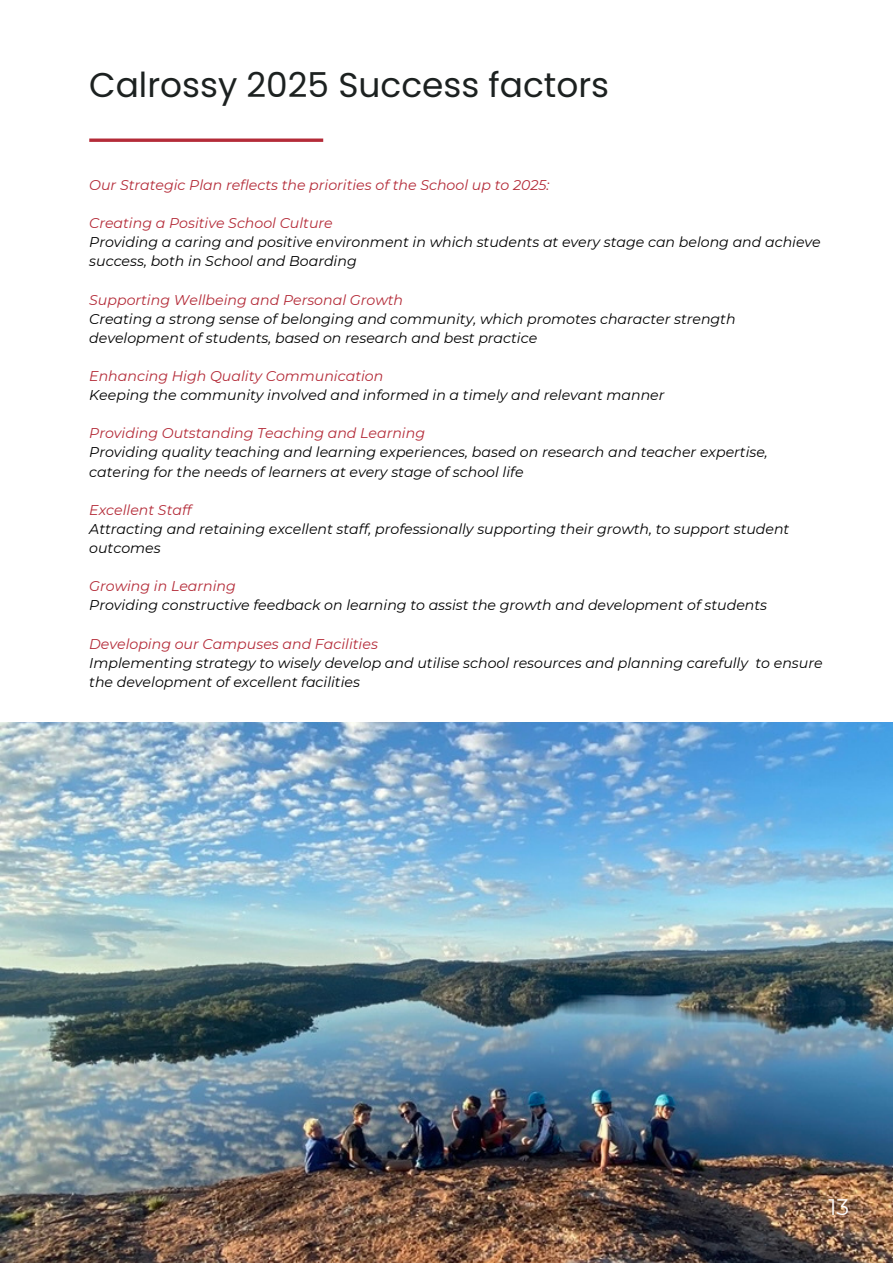
<style>
.page{position:relative;width:893px;height:1264px;background:#fff}
.page>*{position:absolute;margin:0;border:0;box-sizing:border-box;transform-origin:0 0}
.t1{font:34.35px "Poppins";color:#1c2120}
.t2{font:22.5px "Montserrat";color:#fff}
.t3{font:italic 14.1px/19px "Montserrat";color:#000}
.t4{font:italic 14.1px "Montserrat";color:#b42b38}
</style>
<div class="page">
<svg style="left:89px;top:138px;width:234px;height:4px"></svg>
<img style="left:0;top:722px;width:892px;height:540px">
<h1 class="t1" style="left:89px;top:61px;width:521px">Calrossy 2025 Success factors</h1>
<p class="t4" style="left:89px;top:176px;width:461px">Our Strategic Plan reflects the priorities of the School up to 2025:</p>
<p class="t4" style="left:89px;top:214px;width:245px">Creating a Positive School Culture</p>
<p class="t3" style="left:89px;top:232px;width:733px">Providing a caring and positive environment in which students at every stage can belong and achieve success, both in School and Boarding</p>
<p class="t4" style="left:89px;top:291px;width:315px">Supporting Wellbeing and Personal Growth</p>
<p class="t3" style="left:89px;top:309px;width:647px">Creating a strong sense of belonging and community, which promotes character strength development of students, based on research and best practice</p>
<p class="t4" style="left:89px;top:367px;width:295px">Enhancing High Quality Communication</p>
<p class="t3" style="left:89px;top:385px;width:576px">Keeping the community involved and informed in a timely and relevant manner</p>
<p class="t4" style="left:89px;top:424px;width:337px">Providing Outstanding Teaching and Learning</p>
<p class="t3" style="left:89px;top:443px;width:680px">Providing quality teaching and learning experiences, based on research and teacher expertise, catering for the needs of learners at every stage of school life</p>
<p class="t4" style="left:89px;top:501px;width:104px">Excellent Staff</p>
<p class="t3" style="left:89px;top:519px;width:701px">Attracting and retaining excellent staff, professionally supporting their growth, to support student outcomes</p>
<p class="t4" style="left:89px;top:577px;width:148px">Growing in Learning</p>
<p class="t3" style="left:89px;top:596px;width:679px">Providing constructive feedback on learning to assist the growth and development of students</p>
<p class="t4" style="left:89px;top:635px;width:290px">Developing our Campuses and Facilities</p>
<p class="t3" style="left:89px;top:653px;width:734px">Implementing strategy to wisely develop and utilise school resources and planning carefully to ensure the development of excellent facilities</p>
<h2 class="t2" style="left:828px;top:1193px;width:22px">13</h2>
</div>
